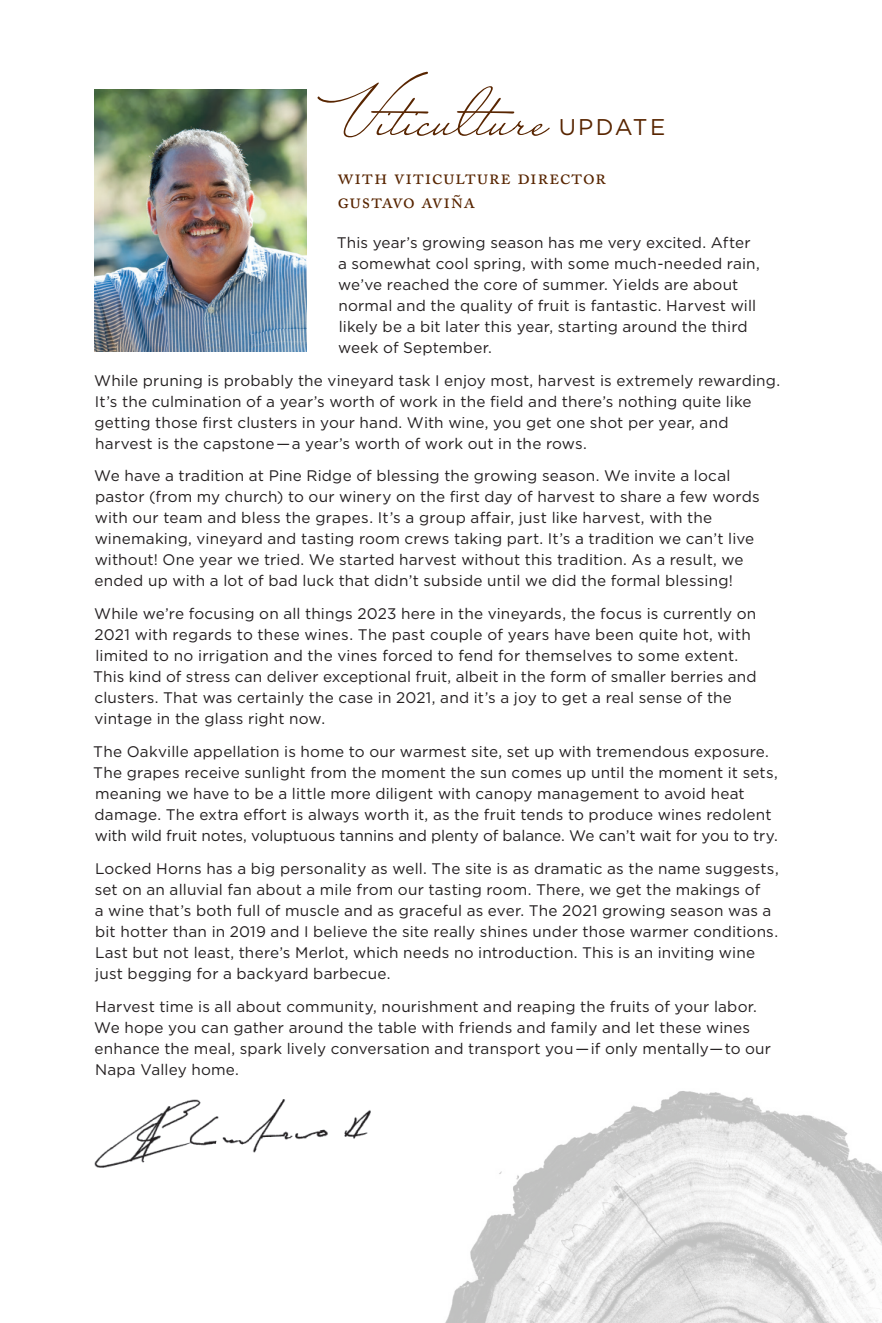
<style>
.page{position:relative;width:882px;height:1323px;background:#fff}
.page>*{position:absolute;margin:0;border:0;box-sizing:border-box;transform-origin:0 0}
.article_title{font:77px "Mr Sheffield Pro";color:#582500}
.article_title-2{font:22.75px "Gotham";letter-spacing:.1em;color:#582500}
.t1{font:21px "Adobe Caslon Pro";letter-spacing:.03em;color:#582500}
.Copy-_main_body{font:15.4px/21px "Gotham";letter-spacing:.01em;color:#231f20}
</style>
<div class="page">
<img style="left:370px;top:1091px;width:512px;height:232px">
<img style="left:94px;top:90px;width:212px;height:262px">
<img style="left:94px;top:1100px;width:276px;height:68px">
<p class="article_title" style="left:338px;top:63px;width:213px">Viticulture</p>
<p class="article_title-2" style="left:559px;top:112px;width:108px">UPDATE</p>
<p class="t1" style="left:338px;top:164px;width:270px">with viticulture director</p>
<p class="t1" style="left:338px;top:189px;width:139px">gustavo aviña</p>
<p class="Copy-_main_body" style="left:337px;top:232px;width:425px">This year’s growing season has me very excited. After a somewhat cool spring, with some much-needed rain, we’ve reached the core of summer. Yields are about normal and the quality of fruit is fantastic. Harvest will likely be a bit later this year, starting around the third week of September.</p>
<p class="Copy-_main_body" style="left:94px;top:369px;width:687px">While pruning is probably the vineyard task I enjoy most, harvest is extremely rewarding.<br>It’s the culmination of a year’s worth of work in the field and there’s nothing quite like getting those first clusters in your hand. With wine, you get one shot per year, and harvest is the capstone—a year’s worth of work out in the rows.</p>
<p class="Copy-_main_body" style="left:94px;top:465px;width:667px">We have a tradition at Pine Ridge of blessing the growing season. We invite a local pastor (from my church) to our winery on the first day of harvest to share a few words with our team and bless the grapes. It’s a group affair, just like harvest, with the winemaking, vineyard and tasting room crews taking part. It’s a tradition we can’t live without! One year we tried. We started harvest without this tradition. As a result, we ended up with a lot of bad luck that didn’t subside until we did the formal blessing!</p>
<p class="Copy-_main_body" style="left:93px;top:603px;width:665px">While we’re focusing on all things 2023 here in the vineyards, the focus is currently on 2021 with regards to these wines. The past couple of years have been quite hot, with limited to no irrigation and the vines forced to fend for themselves to some extent.<br>This kind of stress can deliver exceptional fruit, albeit in the form of smaller berries and clusters. That was certainly the case in 2021, and it’s a joy to get a real sense of the vintage in the glass right now.</p>
<p class="Copy-_main_body" style="left:93px;top:741px;width:686px">The Oakville appellation is home to our warmest site, set up with tremendous exposure.<br>The grapes receive sunlight from the moment the sun comes up until the moment it sets, meaning we have to be a little more diligent with canopy management to avoid heat damage. The extra effort is always worth it, as the fruit tends to produce wines redolent with wild fruit notes, voluptuous tannins and plenty of balance. We can’t wait for you to try.</p>
<p class="Copy-_main_body" style="left:95px;top:858px;width:686px">Locked Horns has a big personality as well. The site is as dramatic as the name suggests, set on an alluvial fan about a mile from our tasting room. There, we get the makings of<br>a wine that’s both full of muscle and as graceful as ever. The 2021 growing season was a bit hotter than in 2019 and I believe the site really shines under those warmer conditions.<br>Last but not least, there’s Merlot, which needs no introduction. This is an inviting wine just begging for a backyard barbecue.</p>
<p class="Copy-_main_body" style="left:94px;top:995px;width:678px">Harvest time is all about community, nourishment and reaping the fruits of your labor.<br>We hope you can gather around the table with friends and family and let these wines enhance the meal, spark lively conversation and transport you—if only mentally—to our Napa Valley home.</p>
</div>
